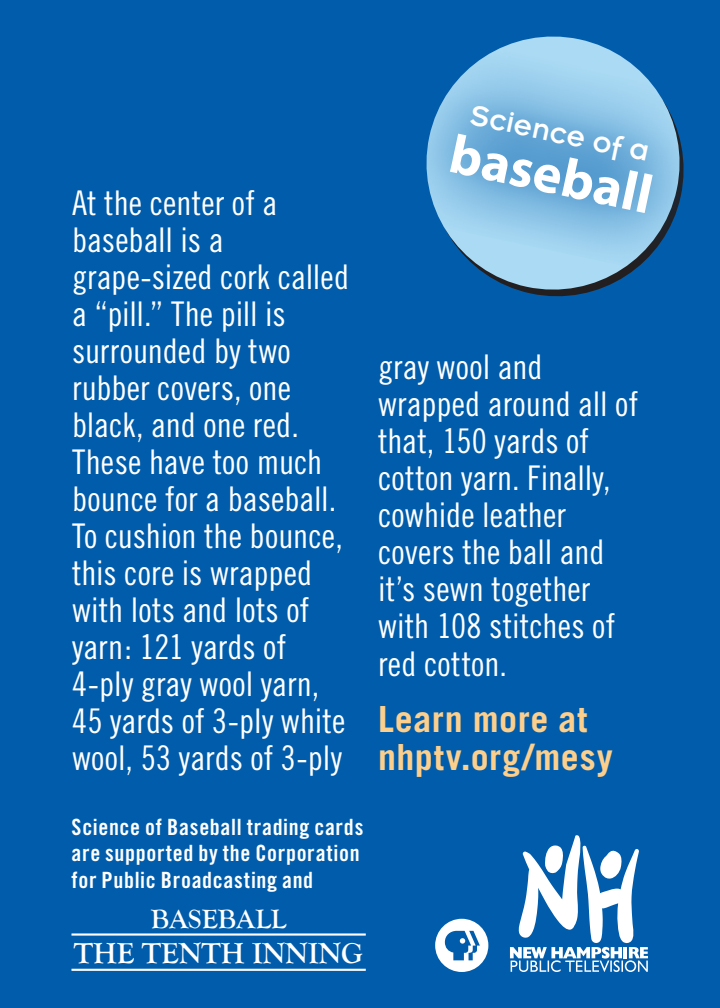
<style>
.page{position:relative;width:720px;height:1008px;background:#015dab}
.page>*{position:absolute;margin:0;border:0;box-sizing:border-box;transform-origin:0 0}
.t1{font:700 54.8px "Myriad";color:#fff}
.t2{font:700 36px/38px "Trade Gothic";letter-spacing:.02em;color:#fdcf8c}
.t3{font:34px/36.8px "Trade Gothic Cond Eighteen";letter-spacing:.005em;color:#fff}
.t4{font:31.2px "Insignia";color:#fff}
.t5{font:700 30px "Goudy Old Style T";color:#fff}
.t6{font:700 27.6px "Goudy Old Style T";color:#fff}
.t7{font:22.4px/26.4px "Trade Gothic Bold Cond Twenty";letter-spacing:.03em;color:#fff}
</style>
<div class="page">
<svg style="left:435px;top:919px;width:53px;height:53px"></svg>
<hr style="left:71px;top:933px;width:295px;height:3px;background:#fff">
<hr style="left:71px;top:969px;width:295px;height:2px;background:#fff">
<svg style="left:510px;top:835px;width:138px;height:137px"></svg>
<svg style="left:495px;top:280px;width:124px;height:17px"></svg>
<svg style="left:426px;top:36px;width:258px;height:244px"></svg>
<p class="t3" style="left:72px;top:184px;width:279px">At the center of a baseball is a grape-sized cork called a “pill.” The pill is surrounded by two rubber covers, one black, and one red.<br>These have too much bounce for a baseball.<br>To cushion the bounce, this core is wrapped with lots and lots of yarn: 121 yards of<br>4-ply gray wool yarn,<br>45 yards of 3-ply white wool, 53 yards of 3-ply</p>
<p class="t4" style="left:474px;top:98px;width:183px;rotate:12deg">Science of a</p>
<p class="t1" style="left:457px;top:125px;width:207px;rotate:12deg">baseball</p>
<p class="t3" style="left:378px;top:348px;width:262px">gray wool and wrapped around all of that, 150 yards of cotton yarn. Finally, cowhide leather covers the ball and it’s sewn together with 108 stitches of red cotton.</p>
<p class="t2" style="left:378px;top:700px;width:236px">Learn more at nhptv.org/mesy</p>
<p class="t7" style="left:71px;top:814px;width:293px">Science of Baseball trading cards are supported by the Corporation for Public Broadcasting and</p>
<p class="t6" style="left:151px;top:903px;width:137px">BASEBALL</p>
<p class="t5" style="left:74px;top:937px;width:291px">THE TENTH INNING</p>
</div>
